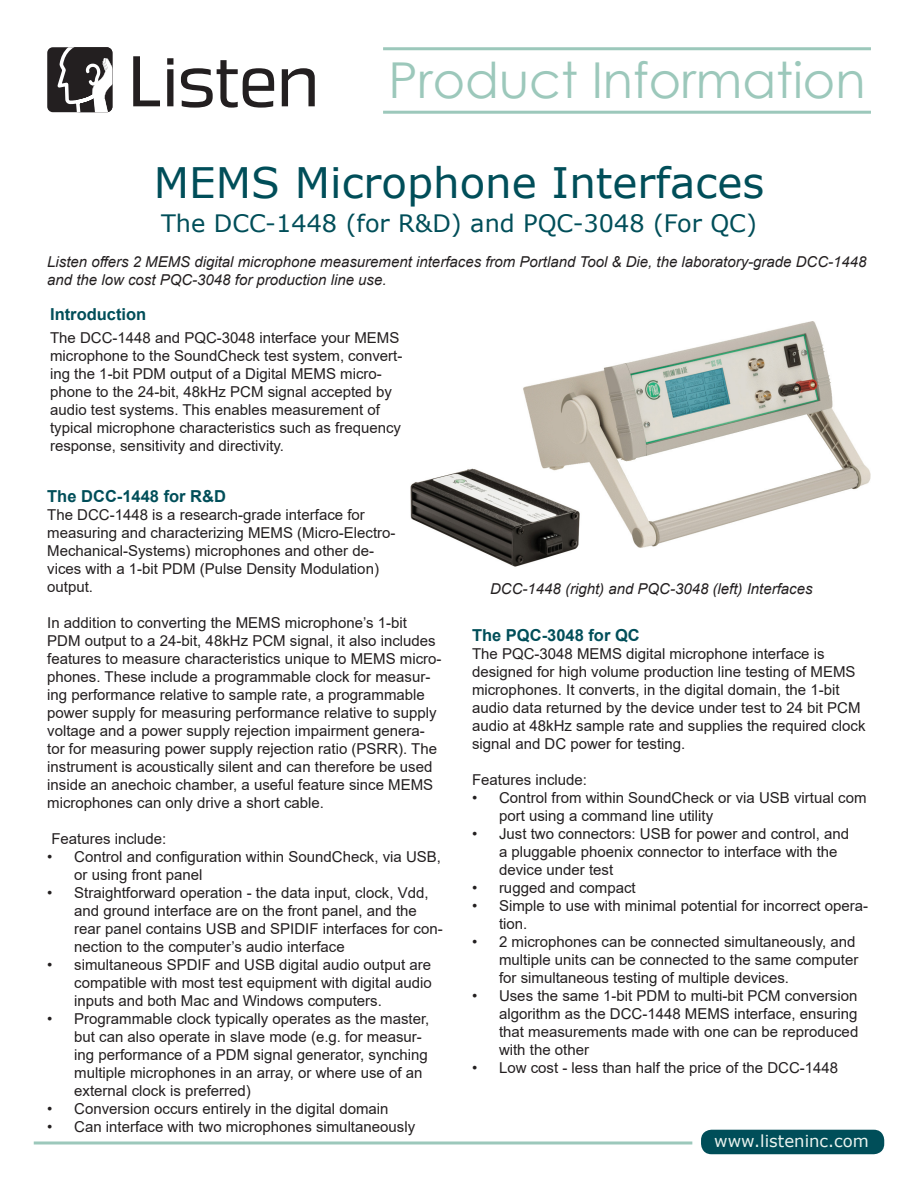
<style>
.page{position:relative;width:918px;height:1188px;background:#fff}
.page>*{position:absolute;margin:0;border:0;box-sizing:border-box;transform-origin:0 0}
.t1{font:49.5px "Century Gothic";color:#9cc8bb}
.t2{font:42px "Verdana";color:#004e59}
.t3{font:24px "Verdana";color:#004e59}
.t4{font:700 16.5px "Arial";color:#004e59}
.t5{font:16.5px "Verdana";color:#eaf3ef}
.t6{font:15px/18px "Arial";color:#231f20}
.t7{font:italic 15px/18px "Arial";color:#231f20}
</style>
<div class="page">
<div style="left:701px;top:1130px;width:183px;height:24px;background:#004e59;border-radius:10px"></div>
<hr style="left:34px;top:1141px;width:658px;height:3px;background:#9cc8bb">
<div style="left:47px;top:47px;width:65px;height:65px;background:#231f20;border-radius:6px"></div>
<svg style="left:54px;top:47px;width:58px;height:65px"></svg>
<svg style="left:133px;top:56px;width:27px;height:50px"></svg>
<svg style="left:167px;top:58px;width:6px;height:48px"></svg>
<svg style="left:181px;top:60px;width:93px;height:48px"></svg>
<svg style="left:282px;top:68px;width:33px;height:38px"></svg>
<hr style="left:383px;top:47px;width:488px;height:3px;background:#9cc8bb">
<hr style="left:383px;top:111px;width:488px;height:3px;background:#9cc8bb">
<img style="left:410px;top:321px;width:460px;height:246px">
<p class="t1" style="left:389px;top:45px;width:478px">Product Information</p>
<p class="t2" style="left:154px;top:154px;width:612px">MEMS Microphone Interfaces</p>
<p class="t3" style="left:161px;top:206px;width:597px">The DCC-1448 (for R&amp;D) and PQC-3048 (For QC)</p>
<p class="t7" style="left:47px;top:253px;width:821px">Listen offers 2 MEMS digital microphone measurement interfaces from Portland Tool &amp; Die, the laboratory-grade DCC-1448 and the low cost PQC-3048 for production line use.</p>
<p class="t4" style="left:50px;top:302px;width:98px">Introduction</p>
<p class="t6" style="left:50px;top:329px;width:354px">The DCC-1448 and PQC-3048 interface your MEMS microphone to the SoundCheck test system, convert&shy;ing the 1-bit PDM output of a Digital MEMS micro&shy;phone to the 24-bit, 48kHz PCM signal accepted by audio test systems. This enables measurement of typical microphone characteristics such as frequency response, sensitivity and directivity.</p>
<p class="t4" style="left:47px;top:485px;width:180px">The DCC-1448 for R&amp;D</p>
<p class="t6" style="left:47px;top:506px;width:350px">The DCC-1448 is a research-grade interface for measuring and characterizing MEMS (Micro-Electro-Mechanical-Systems) microphones and other de&shy;vices with a 1-bit PDM (Pulse Density Modulation) output.</p>
<p class="t6" style="left:47px;top:614px;width:396px">In addition to converting the MEMS microphone’s 1-bit PDM output to a 24-bit, 48kHz PCM signal, it also includes features to measure characteristics unique to MEMS micro&shy;phones. These include a programmable clock for measur&shy;ing performance relative to sample rate, a programmable power supply for measuring performance relative to supply voltage and a power supply rejection impairment genera&shy;tor for measuring power supply rejection ratio (PSRR). The instrument is acoustically silent and can therefore be used inside an anechoic chamber, a useful feature since MEMS microphones can only drive a short cable.</p>
<p class="t6" style="left:51px;top:830px;width:117px">Features include:</p>
<p class="t6" style="left:74px;top:848px;width:368px;text-indent:-27px">• Control and configuration within SoundCheck, via USB, or using front panel</p>
<p class="t6" style="left:74px;top:884px;width:370px;text-indent:-27px">• Straightforward operation - the data input, clock, Vdd, and ground interface are on the front panel, and the rear panel contains USB and SPIDIF interfaces for con&shy;nection to the computer’s audio interface</p>
<p class="t6" style="left:74px;top:956px;width:359px;text-align:justify;text-indent:-27px">• simultaneous SPDIF and USB digital audio output are compatible with most test equipment with digital audio inputs and both Mac and Windows computers.</p>
<p class="t6" style="left:74px;top:1010px;width:357px;text-indent:-27px">• Programmable clock typically operates as the master, but can also operate in slave mode (e.g. for measur&shy;ing performance of a PDM signal generator, synching multiple microphones in an array, or where use of an external clock is preferred)</p>
<p class="t6" style="left:47px;top:1100px;width:343px">• Conversion occurs entirely in the digital domain</p>
<p class="t6" style="left:47px;top:1118px;width:369px">• Can interface with two microphones simultaneously</p>
<p class="t7" style="left:490px;top:580px;width:324px">DCC-1448 (right) and PQC-3048 (left) Interfaces</p>
<p class="t4" style="left:472px;top:623px;width:169px">The PQC-3048 for QC</p>
<p class="t6" style="left:472px;top:644px;width:395px">The PQC-3048 MEMS digital microphone interface is designed for high volume production line testing of MEMS microphones. It converts, in the digital domain, the 1-bit audio data returned by the device under test to 24 bit PCM audio at 48kHz sample rate and supplies the required clock signal and DC power for testing.</p>
<p class="t6" style="left:472px;top:770px;width:117px">Features include:</p>
<p class="t6" style="left:499px;top:788px;width:369px;text-indent:-27px">• Control from within SoundCheck or via USB virtual com port using a command line utility</p>
<p class="t6" style="left:499px;top:824px;width:352px;text-indent:-27px">• Just two connectors: USB for power and control, and a pluggable phoenix connector to interface with the device under test</p>
<p class="t6" style="left:472px;top:878px;width:165px">• rugged and compact</p>
<p class="t6" style="left:499px;top:896px;width:371px;text-indent:-27px">• Simple to use with minimal potential for incorrect opera&shy;tion.</p>
<p class="t6" style="left:499px;top:932px;width:361px;text-indent:-27px">• 2 microphones can be connected simultaneously, and multiple units can be connected to the same computer for simultaneous testing of multiple devices.</p>
<p class="t6" style="left:499px;top:986px;width:361px;text-align:justify;text-indent:-27px">• Uses the same 1-bit PDM to multi-bit PCM conversion algorithm as the DCC-1448 MEMS interface, ensuring that measurements made with one can be reproduced with the other</p>
<p class="t6" style="left:472px;top:1058px;width:368px">• Low cost - less than half the price of the DCC-1448</p>
<p class="t5" style="left:714px;top:1129px;width:156px">www.listeninc.com</p>
</div>
